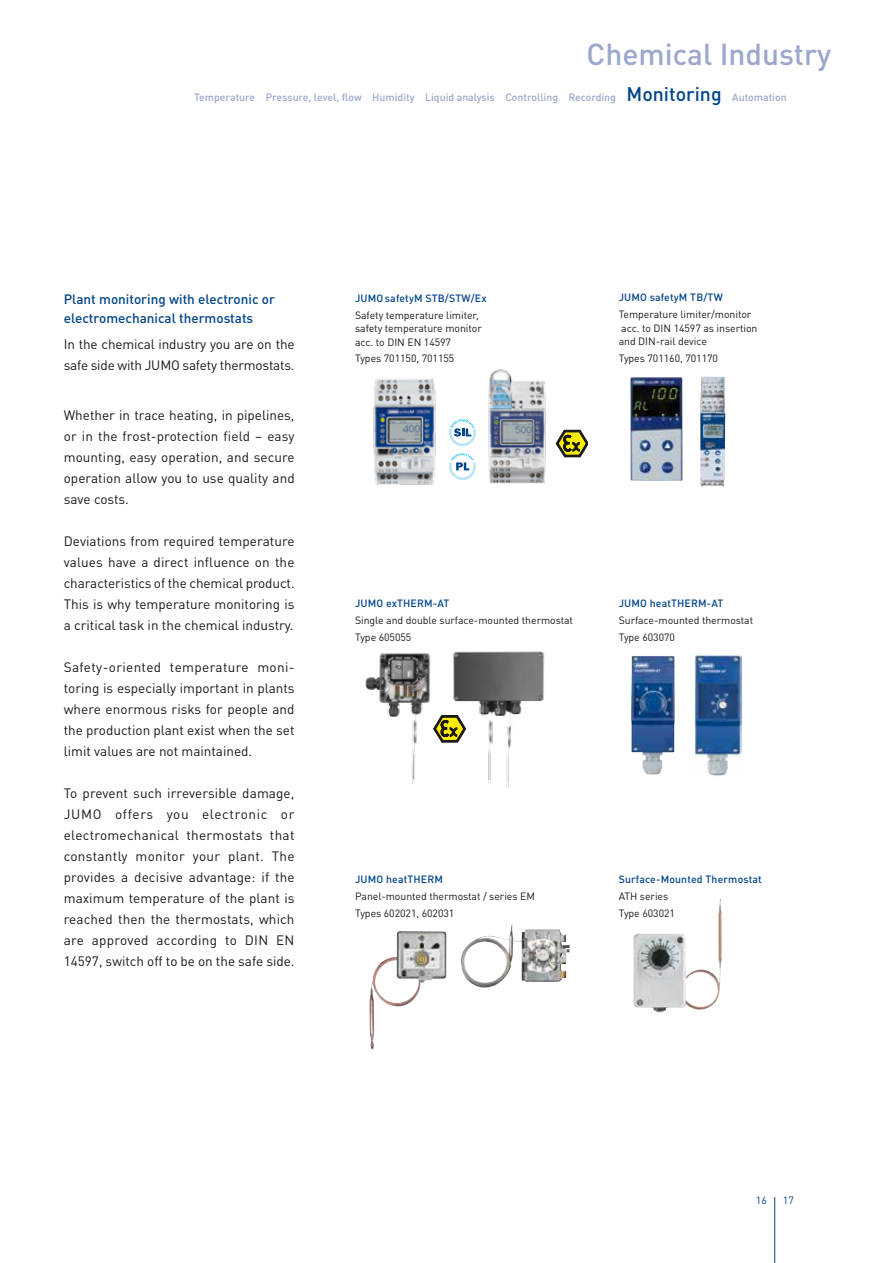
<style>
.page{position:relative;width:893px;height:1263px;background:#fff}
.page>*{position:absolute;margin:0;border:0;box-sizing:border-box;transform-origin:0 0}
.t1{font:500 30px "DIN Pro";color:#9ba7cc}
.t2{font:13.5px/21px "DIN Pro";color:#1a1817;text-align:justify}
.t3{font:500 13.5px/19.5px "DIN Pro";color:#004489}
.t4{font:10.5px/16.5px "DIN Pro";letter-spacing:-.005em;color:#1a1817}
.t5{font:500 10.5px "DIN Pro";letter-spacing:.015em;color:#004489}
.t6{font:500 10.5px "DIN Pro";color:#9ba7cc}
.t7{font:10.5px "DIN Pro";color:#004489}
.s1{font-size:19.5px;color:#004489}
</style>
<div class="page">
<hr style="left:774px;top:1197px;width:1px;height:66px;background:#004489">
<img style="left:453px;top:651px;width:92px;height:137px">
<img style="left:365px;top:653px;width:66px;height:131px">
<img style="left:700px;top:377px;width:26px;height:110px">
<img style="left:370px;top:931px;width:77px;height:118px">
<img style="left:633px;top:900px;width:87px;height:113px">
<img style="left:631px;top:656px;width:44px;height:118px">
<img style="left:694px;top:653px;width:47px;height:123px">
<img style="left:461px;top:924px;width:109px;height:64px">
<svg style="left:433px;top:715px;width:32px;height:28px"></svg>
<svg style="left:449px;top:453px;width:27px;height:27px"></svg>
<svg style="left:449px;top:419px;width:27px;height:27px"></svg>
<img style="left:630px;top:377px;width:53px;height:104px">
<svg style="left:555px;top:429px;width:33px;height:29px"></svg>
<img style="left:373px;top:378px;width:63px;height:107px">
<img style="left:488px;top:369px;width:58px;height:115px">
<h1 class="t1" style="left:587px;top:30px;width:246px">Chemical Industry</h1>
<p class="t6" style="left:194px;top:88px;width:594px">Temperature Pressure, level, flow Humidity Liquid analysis Controlling Recording <span class="s1">Monitoring</span> Automation</p>
<p class="t3" style="left:64px;top:288px;width:213px">Plant monitoring with electronic or electromechanical thermostats</p>
<p class="t2" style="left:64px;top:332px;width:232px">In the chemical industry you are on the safe side with JUMO safety thermostats.</p>
<p class="t2" style="left:64px;top:403px;width:232px">Whether in trace heating, in pipelines, or in the frost-protection field – easy mounting, easy operation, and secure operation allow you to use quality and save costs.</p>
<p class="t2" style="left:64px;top:529px;width:232px">Deviations from required temperature values have a direct influence on the characteristics of the chemical product.<br>This is why temperature monitoring is a critical task in the chemical industry.</p>
<p class="t2" style="left:64px;top:655px;width:232px">Safety-oriented temperature moni&shy;toring is especially important in plants where enormous risks for people and the production plant exist when the set limit values are not maintained.</p>
<p class="t2" style="left:64px;top:781px;width:232px">To prevent such irreversible damage, JUMO offers you electronic or electromechanical thermostats that constantly monitor your plant. The provides a decisive advantage: if the maximum temperature of the plant is reached then the thermostats, which are approved according to DIN EN 14597, switch off to be on the safe side.</p>
<p class="t5" style="left:355px;top:289px;width:133px">JUMOsafetyM STB/STW/Ex</p>
<p class="t4" style="left:355px;top:307px;width:128px;line-height:13.5px">Safety temperature limiter, safety temperature monitor acc. to DIN EN 14597</p>
<p class="t4" style="left:355px;top:349px;width:101px">Types 701150, 701155</p>
<p class="t5" style="left:619px;top:289px;width:106px">JUMO safetyM TB/TW</p>
<p class="t4" style="left:619px;top:307px;width:140px;line-height:13.5px">Temperature limiter/monitor acc. to DIN 14597 as insertion and DIN-rail device</p>
<p class="t4" style="left:619px;top:349px;width:101px">Types 701160, 701170</p>
<p class="t5" style="left:355px;top:595px;width:96px">JUMO exTHERM-AT</p>
<p class="t4" style="left:355px;top:611px;width:220px">Single and double surface-mounted thermostat<br>Type 605055</p>
<p class="t5" style="left:619px;top:595px;width:106px">JUMO heatTHERM-AT</p>
<p class="t4" style="left:619px;top:611px;width:136px">Surface-mounted thermostat<br>Type 603070</p>
<p class="t5" style="left:355px;top:871px;width:89px">JUMO heatTHERM</p>
<p class="t4" style="left:355px;top:887px;width:181px">Panel-mounted thermostat / series EM<br>Types 602021, 602031</p>
<p class="t5" style="left:619px;top:871px;width:145px">Surface-Mounted Thermostat</p>
<p class="t4" style="left:619px;top:887px;width:58px">ATH series<br>Type 603021</p>
<p class="t7" style="left:756px;top:1192px;width:12px">16</p>
<p class="t7" style="left:783px;top:1192px;width:12px">17</p>
</div>
